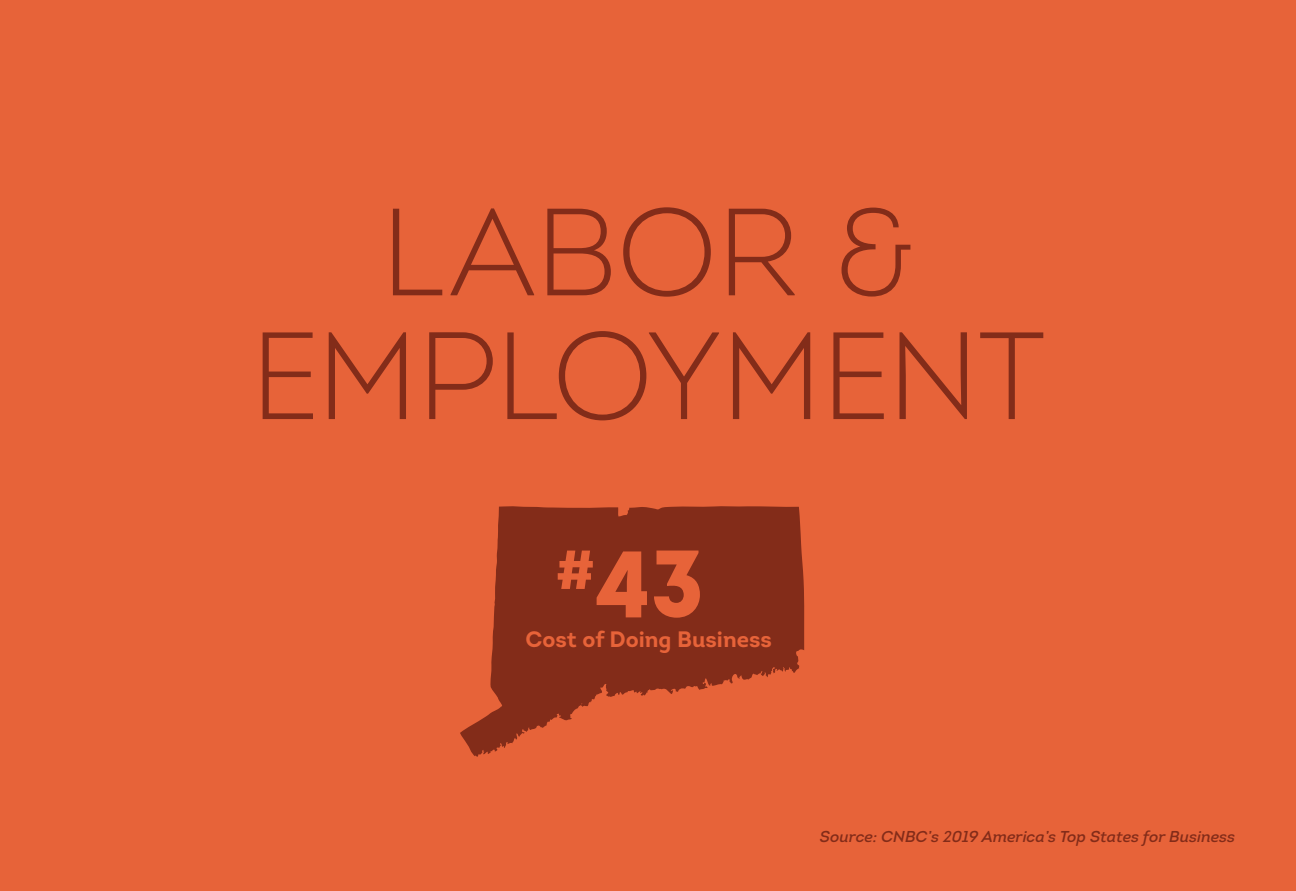
<style>
.page{position:relative;width:1296px;height:891px;background:#e76339}
.page>*{position:absolute;margin:0;border:0;box-sizing:border-box;transform-origin:0 0}
.t1{font:300 123.75px/123.8px "Intro";letter-spacing:-.01em;color:#832c19;text-align:center}
.t2{font:900 94.27px "Intro";color:#e76339}
.t3{font:700 22.28px "Intro";color:#e76339}
.t4{font:italic 15.75px "Intro";color:#832c19}
</style>
<div class="page">
<svg style="left:460px;top:506px;width:345px;height:251px;fill:#832c19"></svg>
<h1 class="t1" style="left:250px;top:190px;width:797px">LABOR &amp;<br>EMPLOYMENT</h1>
<h2 class="t2" style="left:555px;top:521px;width:151px"><sup>#</sup>43</h2>
<h3 class="t3" style="left:526px;top:625px;width:248px">Cost of Doing Business</h3>
<p class="t4" style="left:820px;top:827px;width:417px">Source: CNBC’s 2019 America’s Top States for Business</p>
</div>
